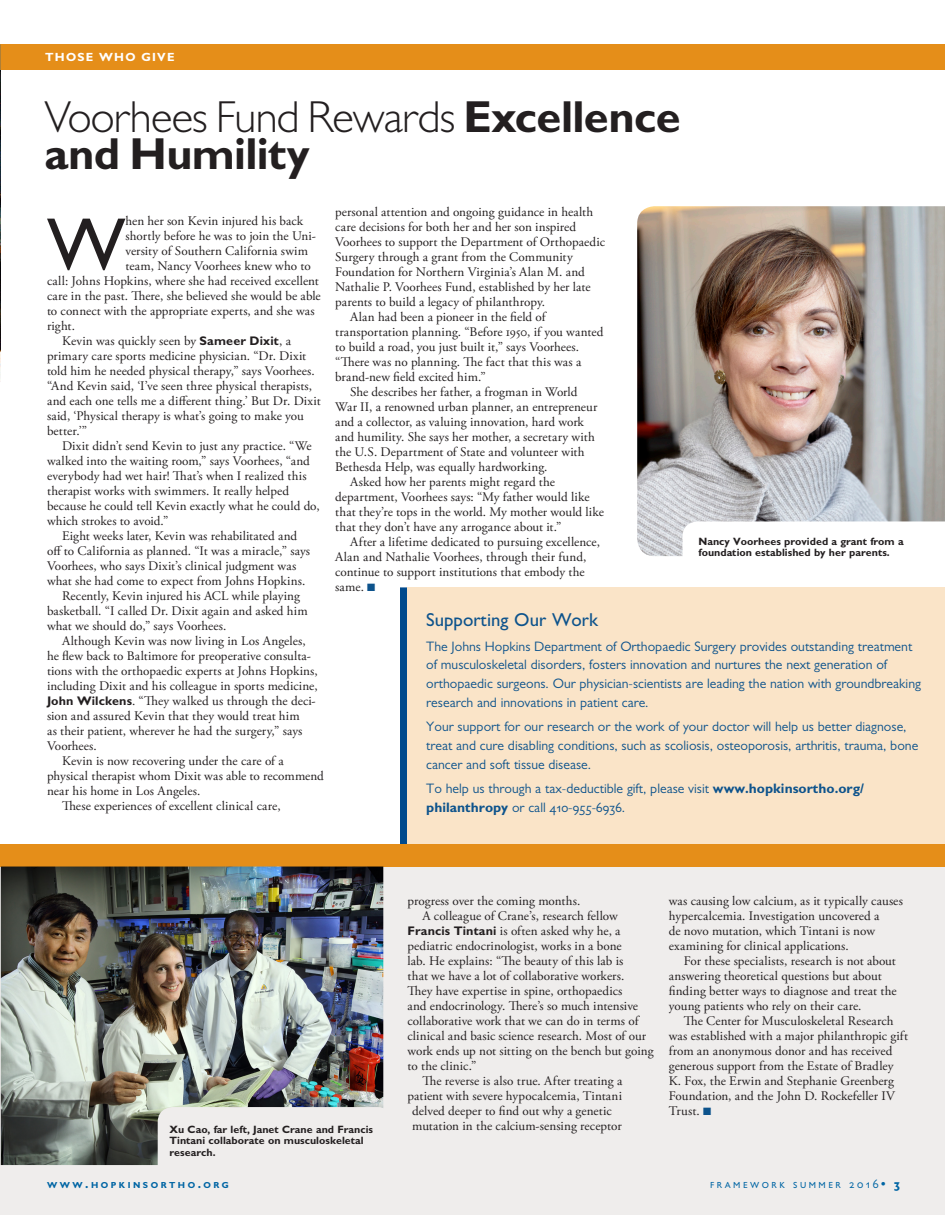
<style>
.page{position:relative;width:945px;height:1215px;background:#fff}
.page>*{position:absolute;margin:0;border:0;box-sizing:border-box;transform-origin:0 0}
.T10_5_drop_cap{font:500 75.38px "Gill Sans MT Std";color:#231f20}
.H32_light{font:700 45px/37.5px "Gill Sans MT Std";letter-spacing:-.015em;color:#231f20}
.Sidebar_HEAD_13{font:500 18.75px "Gill Sans MT Std";color:#0d538c}
.Sidebar_HEAD_13-2{font:13.75px/18.8px "Gill Sans MT Std";color:#0d538c}
.T10_5_indented{font:13.12px/15px "Adobe Garamond Pro";letter-spacing:.005em;color:#231f20}
.T10_5_drop_cap-2{font:13.12px "Adobe Garamond Pro";letter-spacing:.005em;color:#231f20}
.t1{font:12.5px "Gill Sans MT Std";letter-spacing:.2em;color:#0065a4}
.heads_in_bars{font:700 11.88px "Gill Sans MT Std";letter-spacing:.1em;color:#fff}
.t2{font:700 10.62px/11.2px "Gill Sans MT Std";color:#231f20}
.t3{font:700 8.75px "Gill Sans MT Std";letter-spacing:.285em;color:#0065a4}
.s1{font-weight:300}
.s2{font-family:"Gill Sans MT Std";font-weight:700;font-size:12.5px}
.s3{color:#0d538c}
.s4{font-weight:700}
.s5{font-size:12.5px}
</style>
<div class="page">
<div style="left:0;top:853px;width:945px;height:362px;background:#efedec"></div>
<div style="left:0;top:44px;width:945px;height:26px;background:#e58e19"></div>
<div style="left:400px;top:587px;width:9px;height:269px;background:#004a8d"></div>
<div style="left:0;top:844px;width:945px;height:23px;background:#e58e19"></div>
<svg style="left:0;top:1086px;width:3px;height:80px"></svg>
<div style="left:408px;top:587px;width:537px;height:257px;background:#fae4c8"></div>
<img style="left:0;top:70px;width:1px;height:308px">
<img style="left:1px;top:867px;width:382px;height:298px">
<img style="left:637px;top:206px;width:308px;height:350px">
<div style="left:158px;top:1107px;width:234px;height:72px;background:#efedec;border-radius:15px"></div>
<svg style="left:682px;top:521px;width:263px;height:35px"></svg>
<p class="heads_in_bars" style="left:45px;top:50px;width:131px">THOSE WHO GIVE</p>
<p class="H32_light" style="left:45px;top:97px;width:638px"><span class="s1">Voorhees Fund Rewards</span> Excellence and Humility</p>
<p class="T10_5_drop_cap" style="left:47px;top:200px;width:80px">W</p>
<p class="T10_5_drop_cap-2" style="left:126px;top:213px;width:179px">hen her son Kevin injured his back</p>
<p class="T10_5_drop_cap-2" style="left:126px;top:228px;width:192px">shortly before he was to join the Uni-</p>
<p class="T10_5_drop_cap-2" style="left:126px;top:243px;width:184px">versity of Southern California swim</p>
<p class="T10_5_drop_cap-2" style="left:126px;top:258px;width:187px">team, Nancy Voorhees knew who to</p>
<p class="T10_5_drop_cap-2" style="left:47px;top:273px;width:273px">call: Johns Hopkins, where she had received excellent</p>
<p class="T10_5_drop_cap-2" style="left:47px;top:288px;width:275px">care in the past. There, she believed she would be able</p>
<p class="T10_5_drop_cap-2" style="left:47px;top:303px;width:269px">to connect with the appropriate experts, and she was</p>
<p class="T10_5_drop_cap-2" style="left:47px;top:318px;width:29px">right.</p>
<p class="T10_5_indented" style="left:47px;top:334px;width:275px;text-indent:15px">Kevin was quickly seen by <span class="s2">Sameer Dixit</span>, a primary care sports medicine physician. “Dr. Dixit told him he needed physical therapy,” says Voorhees. “And Kevin said, ‘I’ve seen three physical therapists, and each one tells me a different thing.’ But Dr. Dixit said, ‘Physical therapy is what’s going to make you better.’”</p>
<p class="T10_5_indented" style="left:47px;top:439px;width:274px;text-indent:15px">Dixit didn’t send Kevin to just any practice. “We walked into the waiting room,” says Voorhees, “and everybody had wet hair! That’s when I realized this therapist works with swimmers. It really helped because he could tell Kevin exactly what he could do, which strokes to avoid.”</p>
<p class="T10_5_indented" style="left:47px;top:529px;width:265px;text-indent:15px">Eight weeks later, Kevin was rehabilitated and off to California as planned. “It was a miracle,” says Voorhees, who says Dixit’s clinical judgment was what she had come to expect from Johns Hopkins.</p>
<p class="T10_5_indented" style="left:47px;top:589px;width:262px;text-indent:15px">Recently, Kevin injured his ACL while playing basketball. “I called Dr. Dixit again and asked him what we should do,” says Voorhees.</p>
<p class="T10_5_indented" style="left:47px;top:634px;width:272px;text-indent:15px">Although Kevin was now living in Los Angeles, he flew back to Baltimore for preoperative consulta&shy;tions with the orthopaedic experts at Johns Hopkins, including Dixit and his colleague in sports medicine, <span class="s2">John Wilckens</span>. “They walked us through the deci&shy;sion and assured Kevin that they would treat him<br>as their patient, wherever he had the surgery,” says Voorhees.</p>
<p class="T10_5_indented" style="left:47px;top:754px;width:278px;text-indent:15px">Kevin is now recovering under the care of a physical therapist whom Dixit was able to recommend near his home in Los Angeles.</p>
<p class="T10_5_indented" style="left:62px;top:799px;width:220px">These experiences of excellent clinical care,</p>
<p class="T10_5_indented" style="left:335px;top:205px;width:271px">personal attention and ongoing guidance in health care decisions for both her and her son inspired Voorhees to support the Department of Orthopaedic Surgery through a grant from the Community Foundation for Northern Virginia’s Alan M. and Nathalie P. Voorhees Fund, established by her late parents to build a legacy of philanthropy.</p>
<p class="T10_5_indented" style="left:335px;top:310px;width:270px;text-indent:15px">Alan had been a pioneer in the field of transportation planning. “Before 1950, if you wanted to build a road, you just built it,” says Voorhees. “There was no planning. The fact that this was a brand-new field excited him.”</p>
<p class="T10_5_indented" style="left:335px;top:385px;width:264px;text-indent:15px">She describes her father, a frogman in World War II, a renowned urban planner, an entrepreneur and a collector, as valuing innovation, hard work and humility. She says her mother, a secretary with the U.S. Department of State and volunteer with Bethesda Help, was equally hardworking.</p>
<p class="T10_5_indented" style="left:335px;top:475px;width:271px;text-indent:15px">Asked how her parents might regard the department, Voorhees says: “My father would like that they’re tops in the world. My mother would like that they don’t have any arrogance about it.”</p>
<p class="T10_5_indented" style="left:335px;top:535px;width:267px;text-indent:15px">After a lifetime dedicated to pursuing excellence, Alan and Nathalie Voorhees, through their fund, continue to support institutions that embody the same. <span class="s3">■</span></p>
<p class="t2" style="left:699px;top:536px;width:207px">Nancy Voorhees provided a grant from a foundation established by her parents.</p>
<p class="Sidebar_HEAD_13" style="left:426px;top:609px;width:173px">Supporting Our Work</p>
<p class="Sidebar_HEAD_13-2" style="left:426px;top:636px;width:496px">The Johns Hopkins Department of Orthopaedic Surgery provides outstanding treatment of musculoskeletal disorders, fosters innovation and nurtures the next generation of orthopaedic surgeons. Our physician-scientists are leading the nation with groundbreaking research and innovations in patient care.</p>
<p class="Sidebar_HEAD_13-2" style="left:426px;top:717px;width:494px">Your support for our research or the work of your doctor will help us better diagnose, treat and cure disabling conditions, such as scoliosis, osteoporosis, arthritis, trauma, bone cancer and soft tissue disease.</p>
<p class="Sidebar_HEAD_13-2" style="left:426px;top:779px;width:439px">To help us through a tax-deductible gift, please visit <span class="s4">www.hopkinsortho.org/ philanthropy</span> or call 410-955-6936.</p>
<p class="t2" style="left:170px;top:1124px;width:205px">Xu Cao, far left, Janet Crane and Francis<br>Tintani collaborate on musculoskeletal research.</p>
<p class="T10_5_indented" style="left:408px;top:894px;width:174px">progress over the coming months.</p>
<p class="T10_5_indented" style="left:408px;top:909px;width:248px;text-indent:15px">A colleague of Crane’s, research fellow <span class="s2">Francis Tintani</span> is often asked why he, a pediatric endocrinologist, works in a bone<br>lab. He explains: “The beauty of this lab is<br>that we have a lot of collaborative workers.<br>They have expertise in spine, orthopaedics<br>and endocrinology. There’s so much intensive collaborative work that we can do in terms of clinical and basic science research. Most of our work ends up not sitting on the bench but going to the clinic.”</p>
<p class="T10_5_indented" style="left:422px;top:1074px;width:201px">The reverse is also true. After treating a</p>
<p class="T10_5_indented" style="left:408px;top:1089px;width:216px">patient with severe hypocalcemia, Tintani</p>
<p class="T10_5_indented" style="left:412px;top:1104px;width:201px">delved deeper to find out why a genetic</p>
<p class="T10_5_indented" style="left:412px;top:1119px;width:211px">mutation in the calcium-sensing receptor</p>
<p class="T10_5_indented" style="left:669px;top:894px;width:236px">was causing low calcium, as it typically causes hypercalcemia. Investigation uncovered a<br>de novo mutation, which Tintani is now examining for clinical applications.</p>
<p class="T10_5_indented" style="left:669px;top:954px;width:229px;text-indent:15px">For these specialists, research is not about answering theoretical questions but about finding better ways to diagnose and treat the young patients who rely on their care.</p>
<p class="T10_5_indented" style="left:669px;top:1014px;width:241px;text-indent:15px">The Center for Musculoskeletal Research was established with a major philanthropic gift from an anonymous donor and has received generous support from the Estate of Bradley K. Fox, the Erwin and Stephanie Greenberg Foundation, and the John D. Rockefeller IV Trust. <span class="s3">■</span></p>
<p class="t3" style="left:47px;top:1180px;width:183px">WWW<span class="s5">.</span>HOPKINSORTHO<span class="s5">.</span>ORG</p>
<p class="t1" style="left:710px;top:1176px;width:191px">framework summer 2016<span class="s4">• 3</span></p>
</div>
